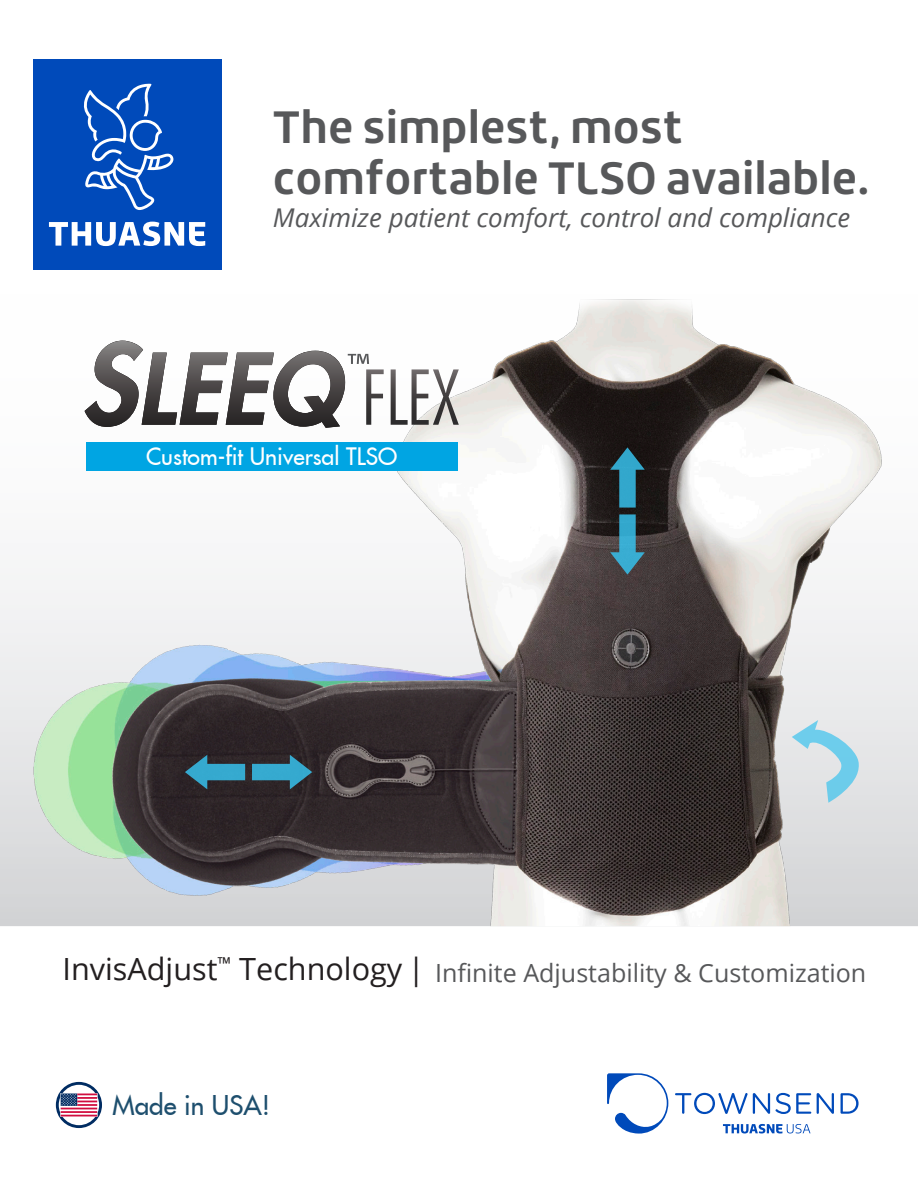
<style>
.page{position:relative;width:918px;height:1188px;background:#fff}
.page>*{position:absolute;margin:0;border:0;box-sizing:border-box;transform-origin:0 0}
.t1{font:700 44.55px/50.2px "Roihu";color:#57585a}
.t2{font:26.1px "Kudos S Si";color:#1e4f6e}
.t3{font:italic 25.8px "Open Sans";color:#57585a}
.t4{font:25.05px "Open Sans";color:#57585a}
.t5{font:23.1px "Kudos S Si";color:#fff}
.s1{font-size:30.6px;color:#231f20}
</style>
<div class="page">
<div style="left:0;top:291px;width:918px;height:635px;background:linear-gradient(to bottom,#fff,#d8d8da)"></div>
<img style="left:0;top:291px;width:897px;height:635px">
<svg style="left:610px;top:514px;width:35px;height:61px"></svg>
<svg style="left:610px;top:447px;width:35px;height:61px"></svg>
<svg style="left:792px;top:720px;width:67px;height:83px"></svg>
<svg style="left:252px;top:755px;width:60px;height:34px"></svg>
<svg style="left:185px;top:755px;width:60px;height:34px"></svg>
<svg style="left:56px;top:1082px;width:46px;height:46px"></svg>
<hr style="left:77px;top:1104px;width:20px;height:2px;background:#d10e40">
<hr style="left:61px;top:1108px;width:36px;height:1px;background:#d10e40">
<hr style="left:61px;top:1111px;width:36px;height:2px;background:#d10e40">
<hr style="left:61px;top:1115px;width:36px;height:1px;background:#d10e40">
<div style="left:86px;top:442px;width:371px;height:28px;background:#00a5e3"></div>
<svg style="left:391px;top:369px;width:68px;height:56px"></svg>
<svg style="left:85px;top:341px;width:299px;height:87px"></svg>
<div style="left:33px;top:60px;width:189px;height:210px;background:#004aba"></div>
<svg style="left:49px;top:83px;width:156px;height:163px"></svg>
<svg style="left:723px;top:1124px;width:88px;height:10px"></svg>
<svg style="left:607px;top:1073px;width:61px;height:61px"></svg>
<svg style="left:675px;top:1093px;width:95px;height:21px"></svg>
<svg style="left:776px;top:1093px;width:35px;height:21px"></svg>
<svg style="left:817px;top:1093px;width:17px;height:21px"></svg>
<svg style="left:841px;top:1093px;width:18px;height:21px"></svg>
<h1 class="t1" style="left:273px;top:103px;width:599px">The simplest, most comfortable TLSO available.</h1>
<p class="t3" style="left:273px;top:200px;width:579px">Maximize patient comfort, control and compliance</p>
<p class="t5" style="left:146px;top:442px;width:253px">Custom-fit Universal TLSO</p>
<p class="t4" style="left:62px;top:956px;width:805px"><span class="s1">InvisAdjust</span><sup>™</sup> <span class="s1">Technology |</span> Infinite Adjustability &amp; Customization</p>
<p class="t2" style="left:113px;top:1088px;width:159px">Made in USA!</p>
</div>
